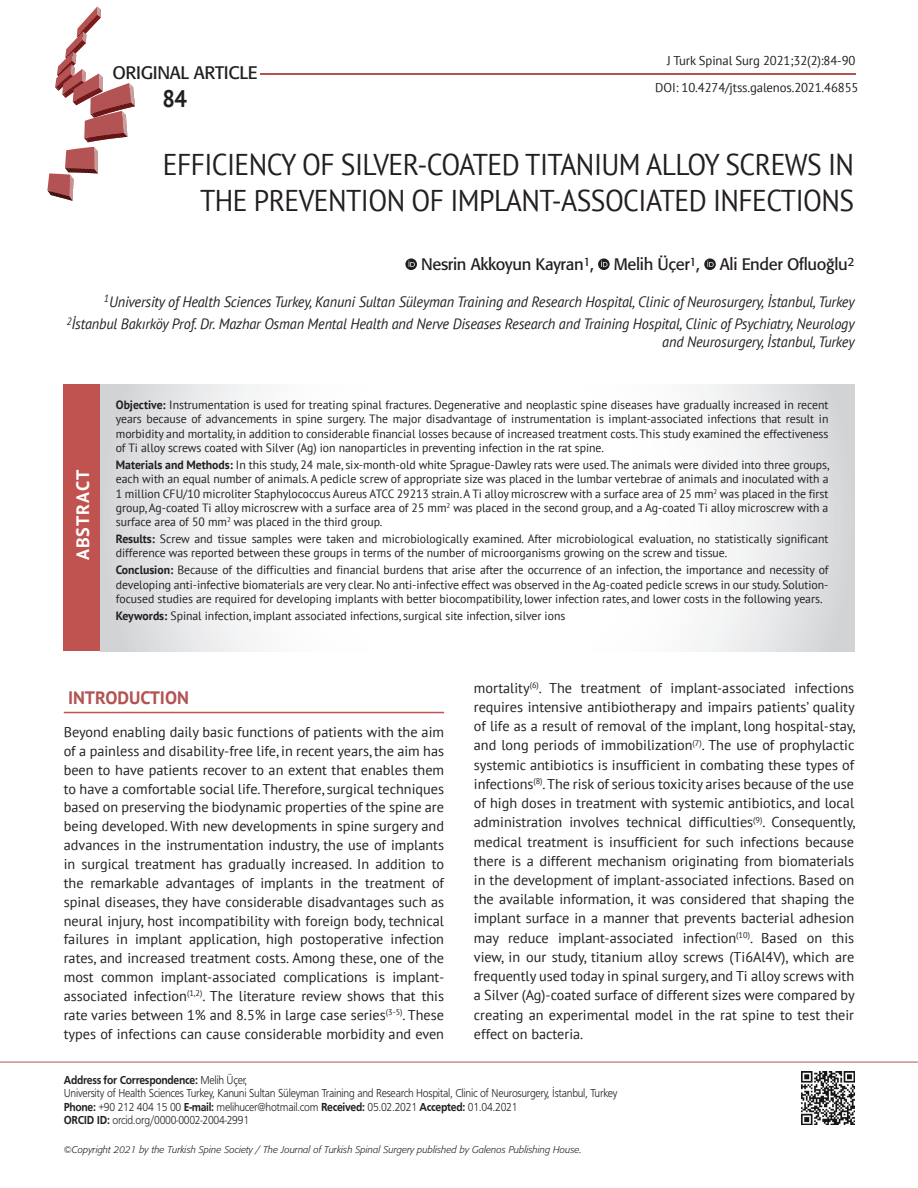
<style>
.page{position:relative;width:918px;height:1188px;background:#fff}
.page>*{position:absolute;margin:0;border:0;box-sizing:border-box;transform-origin:0 0}
.ANA_BASLIK{font:30px/36px "PT Sans";letter-spacing:-.02em;color:#231f20;text-align:right;scale:.92 1}
.t1{font:700 24px "PT Sans";color:#231f20;scale:.92 1}
.t2{font:18px "Formata Tr";letter-spacing:-.015em;color:#231f20}
.ARA_BASLIKkkkkk{font:700 18px "PT Sans";color:#b35353}
.t3{font:700 18px "PT Sans";letter-spacing:.05em;color:#fff}
.YAZARLAR{font:16.5px "Formata Tr";letter-spacing:-.02em;color:#231f20}
.KURUM_2{font:italic 15px/18px "PT Sans";letter-spacing:-.01em;color:#231f20;text-align:right;scale:.95 1}
.YAZI{font:14.25px/19.2px "PT Sans";color:#231f20;text-align:justify}
.t4{font:12.75px "PT Sans";letter-spacing:-.01em;color:#231f20}
.OZET{font:12px/14.4px "PT Sans";letter-spacing:-.005em;color:#231f20;text-align:justify}
.ADRES{font:12px "Frugal Normal Tr";letter-spacing:-.025em;color:#231f20;scale:.9 1}
.ADRES-2{font:12px "Frugal Bold Tr";letter-spacing:-.025em;color:#231f20;scale:.9 1}
.t5{font:9.75px "Formata Light Ita Tr";color:#231f20}
.s1{font-weight:700}
.s2{font-family:"Frugal Normal Tr"}
.s3{font-family:"Frugal Bold Tr"}
</style>
<div class="page">
<svg style="left:47px;top:7px;width:88px;height:194px"></svg>
<hr style="left:260px;top:73px;width:595px;height:1px;background:#b35353">
<hr style="left:0;top:1062px;width:918px;height:1px;background:#b35353">
<div style="left:64px;top:385px;width:37px;height:266px;background:#c0524f"></div>
<img style="left:801px;top:1071px;width:53px;height:53px">
<svg style="left:101px;top:385px;width:753px;height:266px"></svg>
<hr style="left:64px;top:712px;width:380px;height:1px;background:#c0524f">
<svg style="left:405px;top:258px;width:12px;height:12px"></svg>
<svg style="left:409px;top:261px;width:6px;height:6px"></svg>
<svg style="left:598px;top:258px;width:12px;height:12px"></svg>
<svg style="left:601px;top:261px;width:6px;height:6px"></svg>
<svg style="left:704px;top:258px;width:12px;height:12px"></svg>
<svg style="left:707px;top:261px;width:7px;height:6px"></svg>
<p class="t2" style="left:112px;top:62px;width:147px">ORIGINAL ARTICLE</p>
<h2 class="t1" style="left:163px;top:83px;width:28px">84</h2>
<p class="t4" style="left:667px;top:52px;width:190px">J Turk Spinal Surg 2021;32(2):84-90</p>
<p class="t4" style="left:655px;top:79px;width:205px">DOI: 10.4274/jtss.galenos.2021.46855</p>
<p class="ANA_BASLIK" style="left:163px;top:146px;width:753px">EFFICIENCY OF SILVER-COATED TITANIUM ALLOY SCREWS IN<br>THE PREVENTION OF IMPLANT-ASSOCIATED INFECTIONS</p>
<p class="YAZARLAR" style="left:421px;top:254px;width:435px">Nesrin Akkoyun Kayran<sup>1</sup>, Melih Üçer<sup>1</sup>, Ali Ender Ofluoğlu<sup>2</sup></p>
<p class="KURUM_2" style="left:104px;top:292px;width:792px"><sup>1</sup>University of Health Sciences Turkey, Kanuni Sultan Süleyman Training and Research Hospital, Clinic of Neurosurgery, İstanbul, Turkey</p>
<p class="KURUM_2" style="left:66px;top:314px;width:831px"><sup>2</sup>İstanbul Bakırköy Prof. Dr. Mazhar Osman Mental Health and Nerve Diseases Research and Training Hospital, Clinic of Psychiatry, Neurology and Neurosurgery, İstanbul, Turkey</p>
<p class="t3" style="left:71px;top:560px;width:92px;rotate:-90deg">ABSTRACT</p>
<p class="OZET" style="left:116px;top:397px;width:714px"><span class="s1">Objective:</span> Instrumentation is used for treating spinal fractures. Degenerative and neoplastic spine diseases have gradually increased in recent years because of advancements in spine surgery. The major disadvantage of instrumentation is implant-associated infections that result in morbidity and mortality, in addition to considerable financial losses because of increased treatment costs. This study examined the effectiveness of Ti alloy screws coated with Silver (Ag) ion nanoparticles in preventing infection in the rat spine.</p>
<p class="OZET" style="left:116px;top:457px;width:715px"><span class="s1">Materials and Methods:</span> In this study, 24 male, six-month-old white Sprague-Dawley rats were used. The animals were divided into three groups, each with an equal number of animals. A pedicle screw of appropriate size was placed in the lumbar vertebrae of animals and inoculated with a 1 million CFU/10 microliter Staphylococcus Aureus ATCC 29213 strain. A Ti alloy microscrew with a surface area of 25 mm<sup>2</sup> was placed in the first group, Ag-coated Ti alloy microscrew with a surface area of 25 mm<sup>2</sup> was placed in the second group, and a Ag-coated Ti alloy microscrew with a surface area of 50 mm<sup>2</sup> was placed in the third group.</p>
<p class="OZET" style="left:116px;top:531px;width:714px"><span class="s1">Results:</span> Screw and tissue samples were taken and microbiologically examined. After microbiological evaluation, no statistically significant difference was reported between these groups in terms of the number of microorganisms growing on the screw and tissue.</p>
<p class="OZET" style="left:116px;top:562px;width:714px"><span class="s1">Conclusion:</span> Because of the difficulties and financial burdens that arise after the occurrence of an infection, the importance and necessity of developing anti-infective biomaterials are very clear. No anti-infective effect was observed in the Ag-coated pedicle screws in our study. Solution&shy;focused studies are required for developing implants with better biocompatibility, lower infection rates, and lower costs in the following years.</p>
<p class="OZET" style="left:116px;top:608px;width:451px"><span class="s1">Keywords:</span> Spinal infection, implant associated infections, surgical site infection, silver ions</p>
<p class="ARA_BASLIKkkkkk" style="left:68px;top:685px;width:122px">INTRODUCTION</p>
<p class="YAZI" style="left:64px;top:722px;width:382px">Beyond enabling daily basic functions of patients with the aim of a painless and disability-free life, in recent years, the aim has been to have patients recover to an extent that enables them to have a comfortable social life. Therefore, surgical techniques based on preserving the biodynamic properties of the spine are being developed. With new developments in spine surgery and advances in the instrumentation industry, the use of implants in surgical treatment has gradually increased. In addition to the remarkable advantages of implants in the treatment of spinal diseases, they have considerable disadvantages such as neural injury, host incompatibility with foreign body, technical failures in implant application, high postoperative infection rates, and increased treatment costs. Among these, one of the most common implant-associated complications is implant&shy;associated infection<sup>(1,2)</sup>. The literature review shows that this rate varies between 1% and 8.5% in large case series<sup>(3-5)</sup>. These types of infections can cause considerable morbidity and even</p>
<p class="YAZI" style="left:474px;top:678px;width:383px">mortality<sup>(6)</sup>. The treatment of implant-associated infections requires intensive antibiotherapy and impairs patients’ quality of life as a result of removal of the implant, long hospital-stay, and long periods of immobilization<sup>(7)</sup>. The use of prophylactic systemic antibiotics is insufficient in combating these types of infections<sup>(8)</sup>. The risk of serious toxicity arises because of the use of high doses in treatment with systemic antibiotics, and local administration involves technical difficulties<sup>(9)</sup>. Consequently, medical treatment is insufficient for such infections because there is a different mechanism originating from biomaterials in the development of implant-associated infections. Based on the available information, it was considered that shaping the implant surface in a manner that prevents bacterial adhesion may reduce implant-associated infection<sup>(10)</sup>. Based on this view, in our study, titanium alloy screws (Ti6Al4V), which are frequently used today in spinal surgery, and Ti alloy screws with a Silver (Ag)-coated surface of different sizes were compared by creating an experimental model in the rat spine to test their effect on bacteria.</p>
<p class="ADRES-2" style="left:64px;top:1073px;width:206px">Address for Correspondence: <span class="s2">Melih Üçer,</span></p>
<p class="ADRES" style="left:64px;top:1087px;width:617px">University of Health Sciences Turkey, Kanuni Sultan Süleyman Training and Research Hospital, Clinic of Neurosurgery, İstanbul, Turkey</p>
<p class="ADRES" style="left:64px;top:1100px;width:506px"><span class="s3">Phone:</span> +90 212 404 15 00 <span class="s3">E-mail:</span> melihucer@hotmail.com <span class="s3">Received:</span> 05.02.2021 <span class="s3">Accepted:</span> 01.04.2021</p>
<p class="ADRES" style="left:64px;top:1114px;width:207px"><span class="s3">ORCID ID:</span> orcid.org/0000-0002-2004-2991</p>
<p class="t5" style="left:64px;top:1144px;width:519px">©Copyright 2021 by the Turkish Spine Society / The Journal of Turkish Spinal Surgery published by Galenos Publishing House.</p>
</div>
